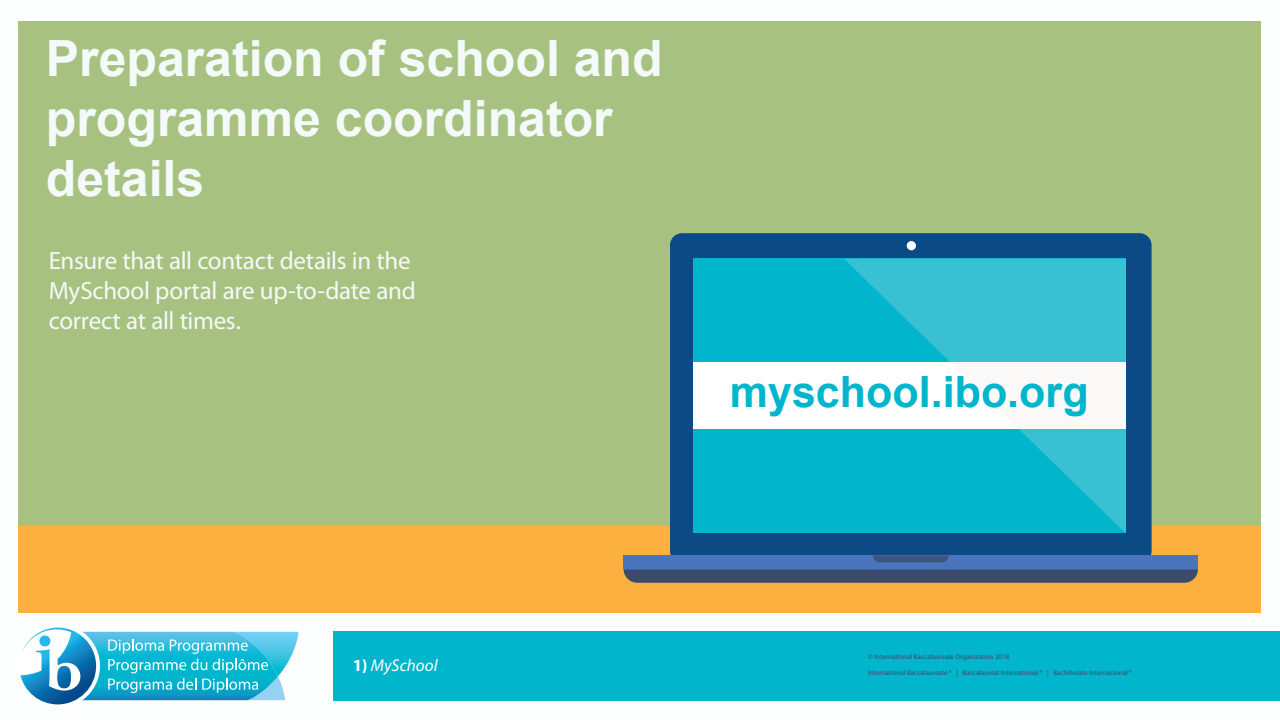
<style>
.page{position:relative;width:1280px;height:720px;background:#fff}
.page>*{position:absolute;margin:0;border:0;box-sizing:border-box;transform-origin:0 0}
.t1{font:700 50px/60px "Arial";color:#f4f9f9}
.t2{font:700 43.1px "Arial";color:#00b5cc}
.t3{font:25px/30px "Myriad Pro Regular 4";letter-spacing:-.015em;color:#f4f9f9}
.t4{font:italic 17px "Myriad Pro";color:#fff}
.t5{font:7px "Myriad Pro Regular 4";color:#394d68}
.s1{font-weight:700;font-style:normal}
</style>
<div class="page">
<div style="left:333px;top:631px;width:947px;height:70px;background:#00b5cc"></div>
<div style="left:18px;top:520px;width:1243px;height:93px;background:#fbb040"></div>
<div style="left:18px;top:21px;width:1243px;height:505px;background:#a7c280"></div>
<div style="left:670px;top:233px;width:482px;height:330px;background:#0b4a85;border-radius:12px"></div>
<div style="left:693px;top:259px;width:433px;height:274px;background:#fff"></div>
<svg style="left:624px;top:569px;width:574px;height:14px;background:#405066"></svg>
<div style="left:624px;top:556px;width:574px;height:13px;background:#4a74bb"></div>
<svg style="left:873px;top:556px;width:76px;height:6px"></svg>
<div style="left:907px;top:241px;width:9px;height:9px;background:#fff;border-radius:50%"></div>
<div style="left:693px;top:430px;width:433px;height:103px;background:#00b5cc"></div>
<div style="left:693px;top:259px;width:433px;height:103px;background:#00b5cc"></div>
<svg style="left:844px;top:259px;width:282px;height:274px"></svg>
<svg style="left:20px;top:627px;width:279px;height:78px"></svg>
<h1 class="t1" style="left:46px;top:30px;width:618px">Preparation of school and programme coordinator details</h1>
<h3 class="t3" style="left:49px;top:246px;width:368px">Ensure that all contact details in the<br>MySchool portal are up-to-date and correct at all times.</h3>
<h2 class="t2" style="left:730px;top:364px;width:360px">myschool.ibo.org</h2>
<p class="t5" style="left:868px;top:653px;width:143px">© International Baccalaureate Organization 2018</p>
<h3 class="t4" style="left:353px;top:655px;width:86px"><span class="s1">1)</span> MySchool</h3>
<p class="t5" style="left:868px;top:669px;width:265px">International Baccalaureate ® | Baccalauréat International ® | Bachillerato Internacional ®</p>
</div>
